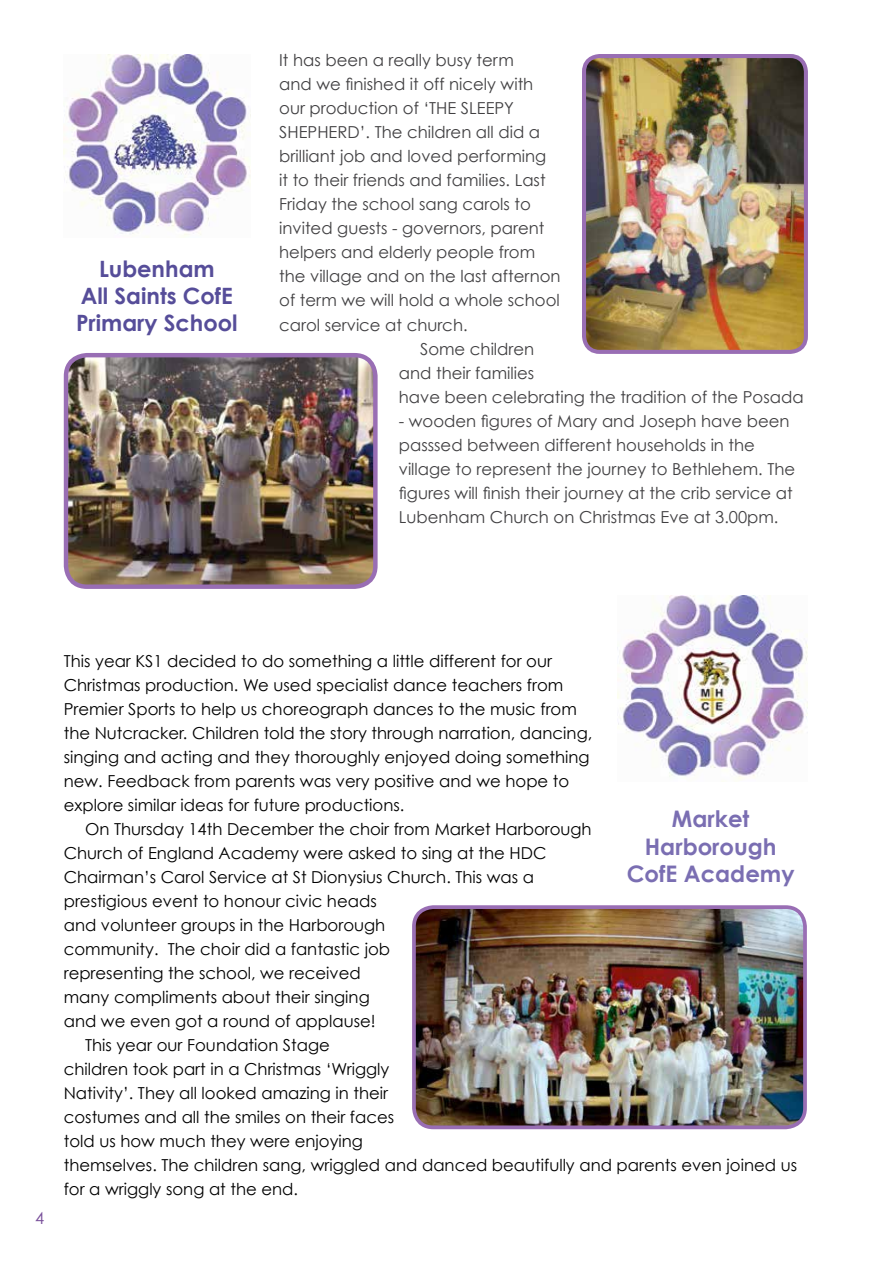
<style>
.page{position:relative;width:893px;height:1263px;background:#fff}
.page>*{position:absolute;margin:0;border:0;box-sizing:border-box;transform-origin:0 0}
.t1{font:700 22.8px/27.3px "Century Gothic";color:#7a6eb2;text-align:center}
.t2{font:700 22.5px/27px "Century Gothic";color:#564d99;text-align:center}
.t3{font:16.5px/24px "Century Gothic";color:#000}
.t4{font:16.5px/24px "Century Gothic";color:#414042}
.t5{font:16.5px "Century Gothic";color:#784f9a}
</style>
<div class="page">
<img style="left:64px;top:54px;width:187px;height:183px">
<img style="left:587px;top:59px;width:216px;height:290px">
<div style="left:582px;top:54px;width:226px;height:300px;border:4px solid #996eb4;border-radius:16px"></div>
<img style="left:66px;top:358px;width:307px;height:226px">
<div style="left:64px;top:353px;width:314px;height:236px;border:4px solid #996eb4;border-radius:21px"></div>
<img style="left:618px;top:595px;width:189px;height:187px">
<img style="left:417px;top:910px;width:385px;height:217px">
<div style="left:412px;top:905px;width:395px;height:224px;border:4px solid #996eb4;border-radius:19px"></div>
<h2 class="t2" style="left:76px;top:255px;width:163px">Lubenham<br>All Saints CofE<br>Primary School</h2>
<p class="t4" style="left:279px;top:48px;width:236px">It has been a really busy term</p>
<p class="t4" style="left:279px;top:72px;width:256px">and we finished it off nicely with</p>
<p class="t4" style="left:279px;top:96px;width:236px">our production of ‘THE SLEEPY</p>
<p class="t4" style="left:279px;top:120px;width:262px">SHEPHERD’. The children all did a</p>
<p class="t4" style="left:279px;top:144px;width:269px">brilliant job and loved performing</p>
<p class="t4" style="left:279px;top:168px;width:268px">it to their friends and families. Last</p>
<p class="t4" style="left:279px;top:192px;width:253px">Friday the school sang carols to</p>
<p class="t4" style="left:279px;top:216px;width:267px">invited guests - governors, parent</p>
<p class="t4" style="left:279px;top:240px;width:257px">helpers and elderly people from</p>
<p class="t4" style="left:279px;top:264px;width:283px">the village and on the last afternon</p>
<p class="t4" style="left:279px;top:288px;width:282px">of term we will hold a whole school</p>
<p class="t4" style="left:279px;top:312px;width:190px">carol service at church.</p>
<p class="t4" style="left:420px;top:336px;width:116px">Some children</p>
<p class="t4" style="left:399px;top:360px;width:137px">and their families</p>
<p class="t4" style="left:399px;top:384px;width:406px">have been celebrating the tradition of the Posada</p>
<p class="t4" style="left:399px;top:408px;width:398px">- wooden figures of Mary and Joseph have been passsed between different households in the village to represent the journey to Bethlehem. The figures will finish their journey at the crib service at Lubenham Church on Christmas Eve at 3.00pm.</p>
<p class="t5" style="left:35px;top:1208px;width:11px">4</p>
<p class="t3" style="left:64px;top:649px;width:530px">This year KS1 decided to do something a little different for our Christmas production. We used specialist dance teachers from Premier Sports to help us choreograph dances to the music from the Nutcracker. Children told the story through narration, dancing, singing and acting and they thoroughly enjoyed doing something new. Feedback from parents was very positive and we hope to explore similar ideas for future productions.</p>
<p class="t3" style="left:85px;top:817px;width:508px">On Thursday 14th December the choir from Market Harborough</p>
<p class="t3" style="left:64px;top:841px;width:484px">Church of England Academy were asked to sing at the HDC</p>
<p class="t3" style="left:64px;top:865px;width:472px">Chairman’s Carol Service at St Dionysius Church. This was a</p>
<p class="t3" style="left:64px;top:889px;width:314px">prestigious event to honour civic heads</p>
<p class="t3" style="left:64px;top:913px;width:323px">and volunteer groups in the Harborough</p>
<p class="t3" style="left:64px;top:937px;width:328px">community. The choir did a fantastic job</p>
<p class="t3" style="left:64px;top:961px;width:298px">representing the school, we received</p>
<p class="t3" style="left:64px;top:985px;width:307px">many compliments about their singing</p>
<p class="t3" style="left:64px;top:1009px;width:313px">and we even got a round of applause!</p>
<p class="t3" style="left:85px;top:1033px;width:246px">This year our Foundation Stage</p>
<p class="t3" style="left:64px;top:1057px;width:327px">children took part in a Christmas ‘Wriggly</p>
<p class="t3" style="left:64px;top:1081px;width:326px">Nativity’. They all looked amazing in their</p>
<p class="t3" style="left:64px;top:1105px;width:332px">costumes and all the smiles on their faces</p>
<p class="t3" style="left:64px;top:1129px;width:301px">told us how much they were enjoying</p>
<p class="t3" style="left:64px;top:1153px;width:735px">themselves. The children sang, wriggled and danced beautifully and parents even joined us</p>
<p class="t3" style="left:64px;top:1177px;width:236px">for a wriggly song at the end.</p>
<h1 class="t1" style="left:627px;top:805px;width:169px">Market<br>Harborough<br>CofE Academy</h1>
</div>
